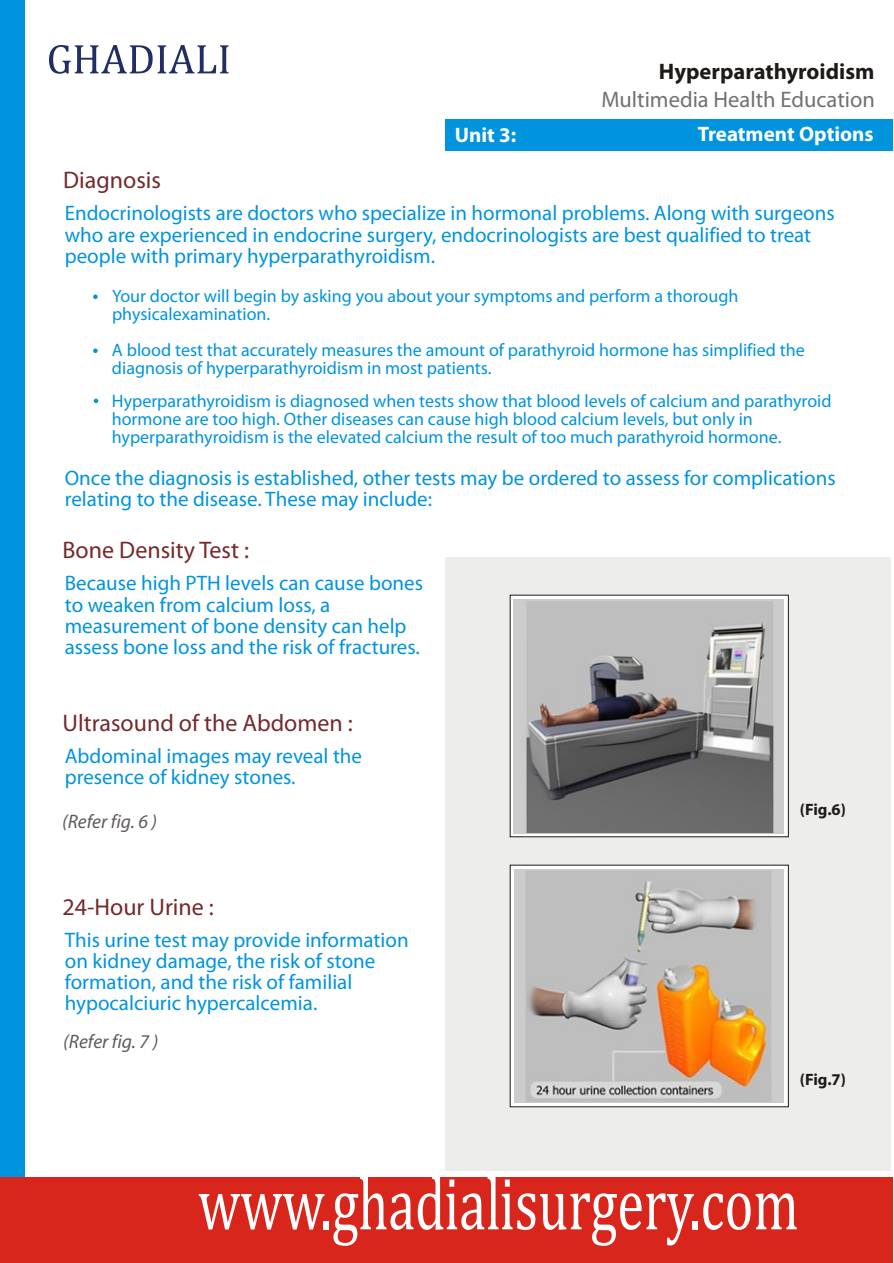
<style>
.page{position:relative;width:894px;height:1263px;background:#fff}
.page>*{position:absolute;margin:0;border:0;box-sizing:border-box;transform-origin:0 0}
.t1{font:75.6px "Cambria Math";color:#fff;scale:.72 1}
.t2{font:24px "Myriad Pro";color:#75292b}
.t3{font:22.5px "Myriad Pro";color:#737070}
.t4{font:700 22.5px "Myriad Pro";color:#1f1a17}
.t5{font:21px/21.1px "Myriad Pro";color:#0094de}
.t6{font:700 21px "Myriad Pro";color:#fff}
.t7{font:italic 19.5px "Myriad Pro";color:#615c5c}
.t8{font:18px/18.1px "Myriad Pro";color:#0094de}
.t9{font:700 16.5px "Myriad Pro";letter-spacing:-.01em;color:#1f1a17}
</style>
<div class="page">
<div style="left:0;top:0;width:25px;height:1189px;background:#0094de"></div>
<div style="left:0;top:1177px;width:893px;height:86px;background:#d9261c"></div>
<div style="left:445px;top:119px;width:448px;height:31px;background:#0094de"></div>
<svg style="left:93px;top:295px;width:5px;height:4px"></svg>
<svg style="left:93px;top:349px;width:5px;height:4px"></svg>
<svg style="left:94px;top:399px;width:4px;height:4px"></svg>
<div style="left:446px;top:557px;width:445px;height:613px;background:#ededeb"></div>
<div style="left:510px;top:595px;width:279px;height:242px;background:linear-gradient(to right,#fff,#fff)"></div>
<svg style="left:510px;top:865px;width:279px;height:242px;background:#d4d3d3"></svg>
<img style="left:515px;top:870px;width:269px;height:233px">
<img style="left:513px;top:599px;width:270px;height:235px">
<svg style="left:49px;top:45px;width:180px;height:29px"></svg>
<p class="t4" style="left:659px;top:62px;width:217px">Hyperparathyroidism</p>
<p class="t3" style="left:601px;top:90px;width:275px">Multimedia Health Education</p>
<p class="t6" style="left:455px;top:126px;width:63px">Unit 3:</p>
<p class="t6" style="left:698px;top:125px;width:177px">Treatment Options</p>
<p class="t2" style="left:63px;top:170px;width:99px">Diagnosis</p>
<p class="t5" style="left:65px;top:205px;width:771px">Endocrinologists are doctors who specialize in hormonal problems. Along with surgeons who are experienced in endocrine surgery, endocrinologists are best qualified to treat people with primary hyperparathyroidism.</p>
<p class="t8" style="left:112px;top:289px;width:628px">Your doctor will begin by asking you about your symptoms and perform a thorough physicalexamination.</p>
<p class="t8" style="left:112px;top:343px;width:694px">A blood test that accurately measures the amount of parathyroid hormone has simplified the diagnosis of hyperparathyroidism in most patients.</p>
<p class="t8" style="left:112px;top:394px;width:721px">Hyperparathyroidism is diagnosed when tests show that blood levels of calcium and parathyroid hormone are too high. Other diseases can cause high blood calcium levels, but only in hyperparathyroidism is the elevated calcium the result of too much parathyroid hormone.</p>
<p class="t5" style="left:65px;top:469px;width:772px">Once the diagnosis is established, other tests may be ordered to assess for complications relating to the disease. These may include:</p>
<p class="t2" style="left:63px;top:540px;width:188px">Bone Density Test :</p>
<p class="t5" style="left:65px;top:575px;width:360px">Because high PTH levels can cause bones to weaken from calcium loss, a measurement of bone density can help assess bone loss and the risk of fractures.</p>
<p class="t2" style="left:63px;top:713px;width:292px">Ultrasound of the Abdomen :</p>
<p class="t5" style="left:65px;top:747px;width:299px">Abdominal images may reveal the presence of kidney stones.</p>
<p class="t7" style="left:62px;top:813px;width:96px">(Refer fig. 6 )</p>
<p class="t2" style="left:63px;top:897px;width:153px">24-Hour Urine :</p>
<p class="t5" style="left:65px;top:931px;width:345px">This urine test may provide information on kidney damage, the risk of stone formation, and the risk of familial hypocalciuric hypercalcemia.</p>
<p class="t7" style="left:63px;top:1034px;width:96px">(Refer fig. 7 )</p>
<p class="t9" style="left:800px;top:803px;width:48px">(Fig.6)</p>
<p class="t9" style="left:800px;top:1073px;width:48px">(Fig.7)</p>
<h1 class="t1" style="left:198px;top:1171px;width:836px">www.ghadialisurgery.com</h1>
</div>
